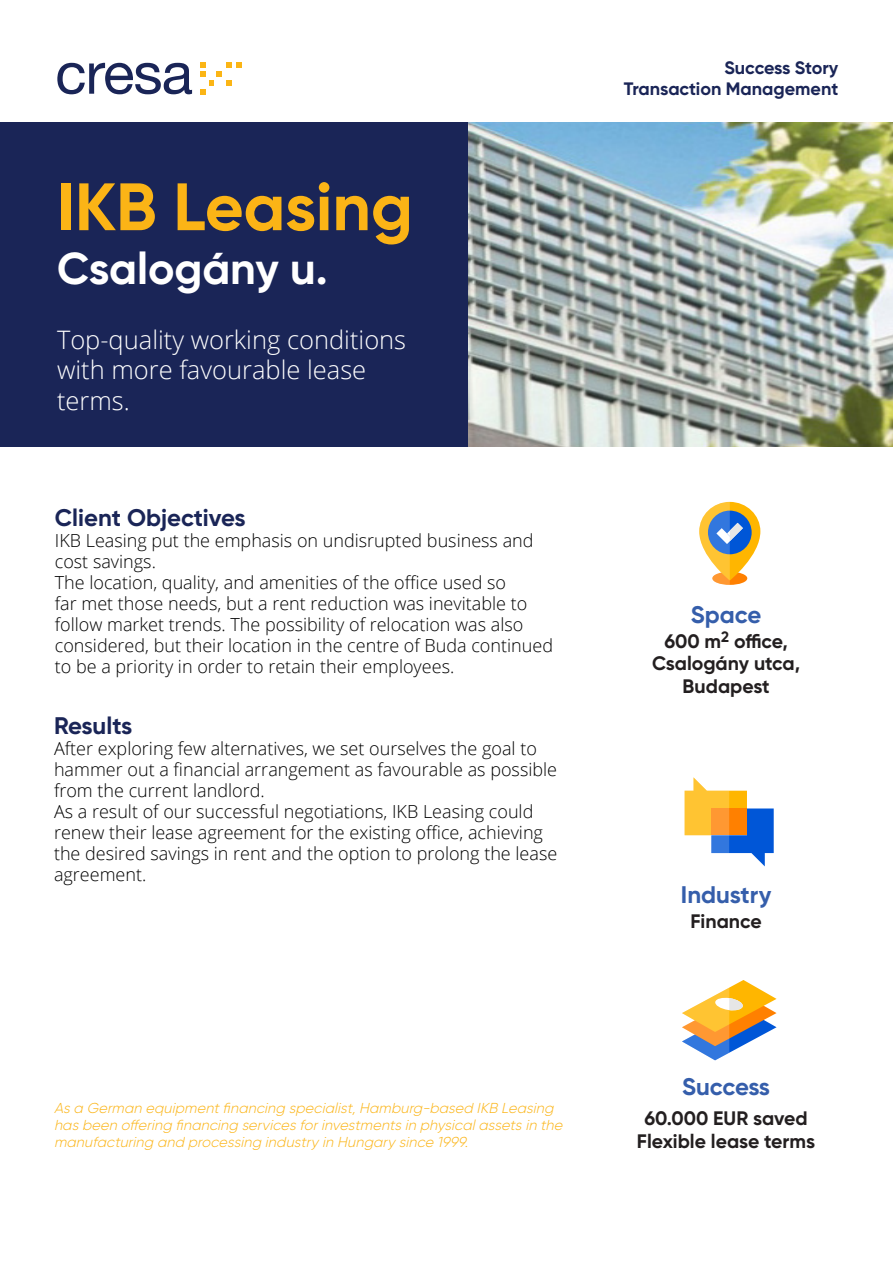
<style>
.page{position:relative;width:893px;height:1263px;background:#fff}
.page>*{position:absolute;margin:0;border:0;box-sizing:border-box;transform-origin:0 0}
.t1{font:700 66.9px "Gilroy";color:#fbb416}
.t2{font:700 44.55px "Gilroy";color:#fff}
.t3{font:300 25.5px/30.3px "Open Sans";color:#fff}
.t4{font:700 24px "Gilroy";color:#1a2557}
.t5{font:700 24px "Gilroy";color:#355eab}
.t6{font:700 19.5px "Gilroy";color:#231f20}
.t7{font:300 18px/21px "Open Sans";color:#000}
.t8{font:700 18px "Gilroy";color:#1a2557}
.podkreslenia_cresa{font:italic 300 14.4px/17.4px "Gilroy";color:#fbb416}
</style>
<div class="page">
<div style="left:0;top:123px;width:893px;height:324px;background:#1a2557"></div>
<img style="left:468px;top:123px;width:425px;height:324px">
<svg style="left:57px;top:63px;width:135px;height:31px"></svg>
<svg style="left:201px;top:63px;width:20px;height:31px"></svg>
<svg style="left:227px;top:63px;width:4px;height:4px"></svg>
<svg style="left:227px;top:81px;width:4px;height:4px"></svg>
<svg style="left:237px;top:63px;width:4px;height:4px"></svg>
<div style="left:712px;top:572px;width:35px;height:13px;background:#ff8000;border-radius:50%"></div>
<svg style="left:699px;top:502px;width:61px;height:78px"></svg>
<div style="left:708px;top:511px;width:44px;height:43px;background:#0056d7;border-radius:50%"></div>
<svg style="left:699px;top:502px;width:44px;height:83px"></svg>
<svg style="left:682px;top:980px;width:94px;height:80px"></svg>
<svg style="left:685px;top:777px;width:89px;height:89px"></svg>
<p class="t1" style="left:57px;top:165px;width:357px">IKB Leasing</p>
<p class="t2" style="left:57px;top:241px;width:272px">Csalogány u.</p>
<p class="t3" style="left:57px;top:324px;width:351px">Top-quality working conditions with more favourable lease terms.</p>
<p class="t4" style="left:55px;top:503px;width:192px">Client Objectives</p>
<p class="t7" style="left:55px;top:529px;width:480px">IKB Leasing put the emphasis on undisrupted business and cost savings.</p>
<p class="t7" style="left:55px;top:571px;width:500px">The location, quality, and amenities of the office used so<br>far met those needs, but a rent reduction was inevitable to follow market trends. The possibility of relocation was also considered, but their location in the centre of Buda continued to be a priority in order to retain their employees.</p>
<p class="t4" style="left:54px;top:711px;width:80px">Results</p>
<p class="t7" style="left:54px;top:738px;width:505px">After exploring few alternatives, we set ourselves the goal to hammer out a financial arrangement as favourable as possible from the current landlord.</p>
<p class="t7" style="left:54px;top:801px;width:505px">As a result of our successful negotiations, IKB Leasing could renew their lease agreement for the existing office, achieving the desired savings in rent and the option to prolong the lease agreement.</p>
<p class="podkreslenia_cresa" style="left:54px;top:1099px;width:514px">Asa German equipmentfinancing specialist,Hamburg-based IKB Leasing hasbeen offering financing servicesforinvestmentsin physicalassetsin the manufacturing and processing industry in Hungary since 1999.</p>
<p class="t8" style="left:724px;top:56px;width:116px">Success Story</p>
<p class="t8" style="left:624px;top:78px;width:216px">Transaction Management</p>
<p class="t5" style="left:691px;top:599px;width:72px">Space</p>
<p class="t6" style="left:664px;top:629px;width:125px">600 m<sup>2</sup> office,</p>
<p class="t6" style="left:652px;top:651px;width:150px">Csalogány utca,</p>
<p class="t6" style="left:683px;top:674px;width:89px">Budapest</p>
<p class="t5" style="left:681px;top:879px;width:92px">Industry</p>
<p class="t6" style="left:690px;top:909px;width:73px">Finance</p>
<p class="t5" style="left:682px;top:1071px;width:90px">Success</p>
<p class="t6" style="left:644px;top:1106px;width:165px">60.000 EUR saved</p>
<p class="t6" style="left:637px;top:1129px;width:180px">Flexible lease terms</p>
</div>
